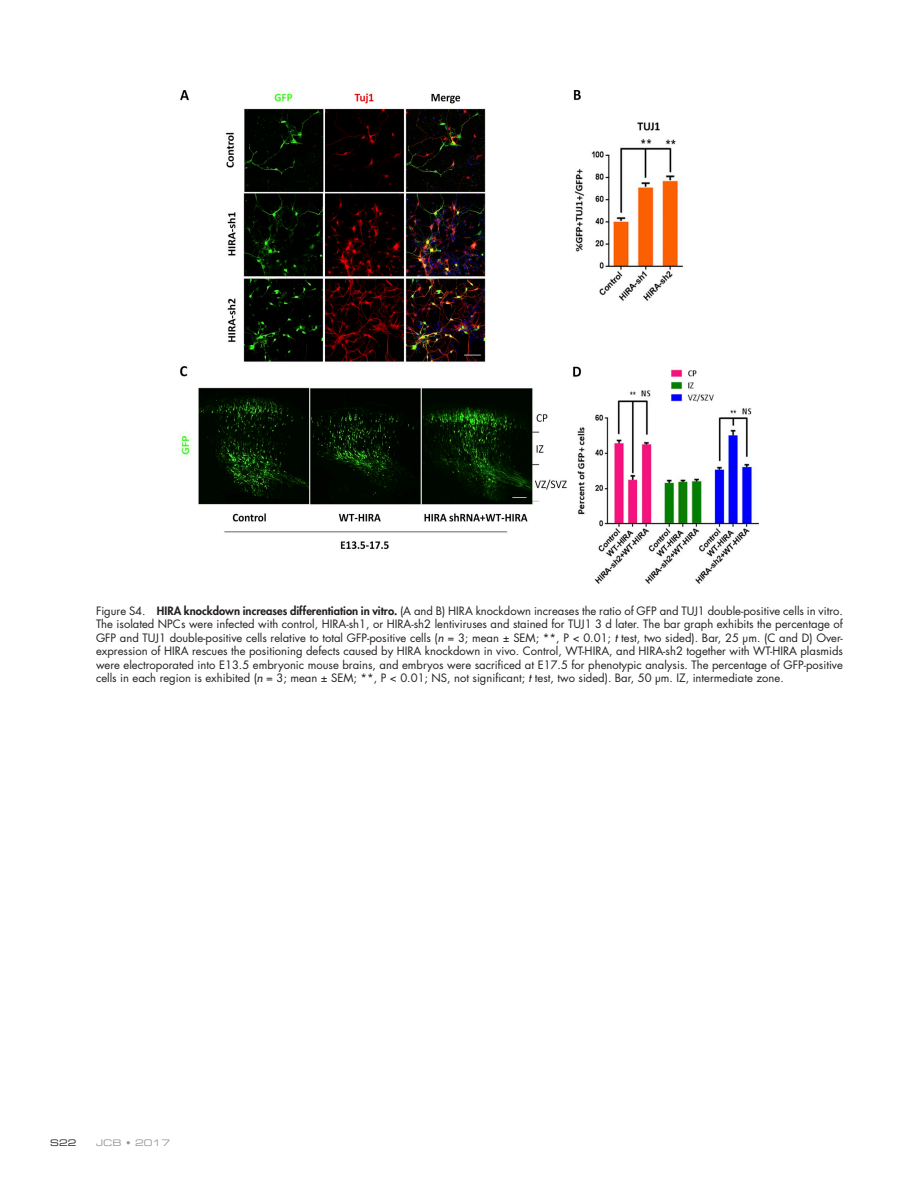
<style>
.page{position:relative;width:918px;height:1188px;background:#fff}
.page>*{position:absolute;margin:0;border:0;box-sizing:border-box;transform-origin:0 0}
.t1{font:11.25px/13.5px "Futura Std";color:#231f20;text-align:justify}
.t2{font:9px "Eurostile LT Std Ex 2";letter-spacing:.01em;color:#949698}
.t3{font:9px "Eurostile LT Std Ex 2";color:#231f20}
.s1{font-weight:800}
.s2{font-weight:500;font-style:italic}
</style>
<div class="page">
<img style="left:181px;top:90px;width:577px;height:493px">
<p class="t1" style="left:96px;top:604px;width:749px">Figure S4. <span class="s1">HIRA knockdown increases differentiation in vitro.</span> (A and B) HIRA knockdown increases the ratio of GFP and TUJ1 double-positive cells in vitro.<br>The isolated NPCs were infected with control, HIRA-sh1, or HIRA-sh2 lentiviruses and stained for TUJ1 3 d later. The bar graph exhibits the percentage of GFP and TUJ1 double-positive cells relative to total GFP-positive cells (<span class="s2">n</span> = 3; mean ± SEM; **, P &lt; 0.01; <span class="s2">t</span> test, two sided). Bar, 25 µm. (C and D) Over&shy;expression of HIRA rescues the positioning defects caused by HIRA knockdown in vivo. Control, WT-HIRA, and HIRA-sh2 together with WT-HIRA plasmids were electroporated into E13.5 embryonic mouse brains, and embryos were sacrificed at E17.5 for phenotypic analysis. The percentage of GFP-positive cells in each region is exhibited (<span class="s2">n</span> = 3; mean ± SEM; **, P &lt; 0.01; NS, not significant; <span class="s2">t</span> test, two sided). Bar, 50 µm. IZ, intermediate zone.</p>
<p class="t3" style="left:50px;top:1136px;width:28px">S22</p>
<p class="t2" style="left:96px;top:1136px;width:76px">JCB • 2017</p>
</div>
